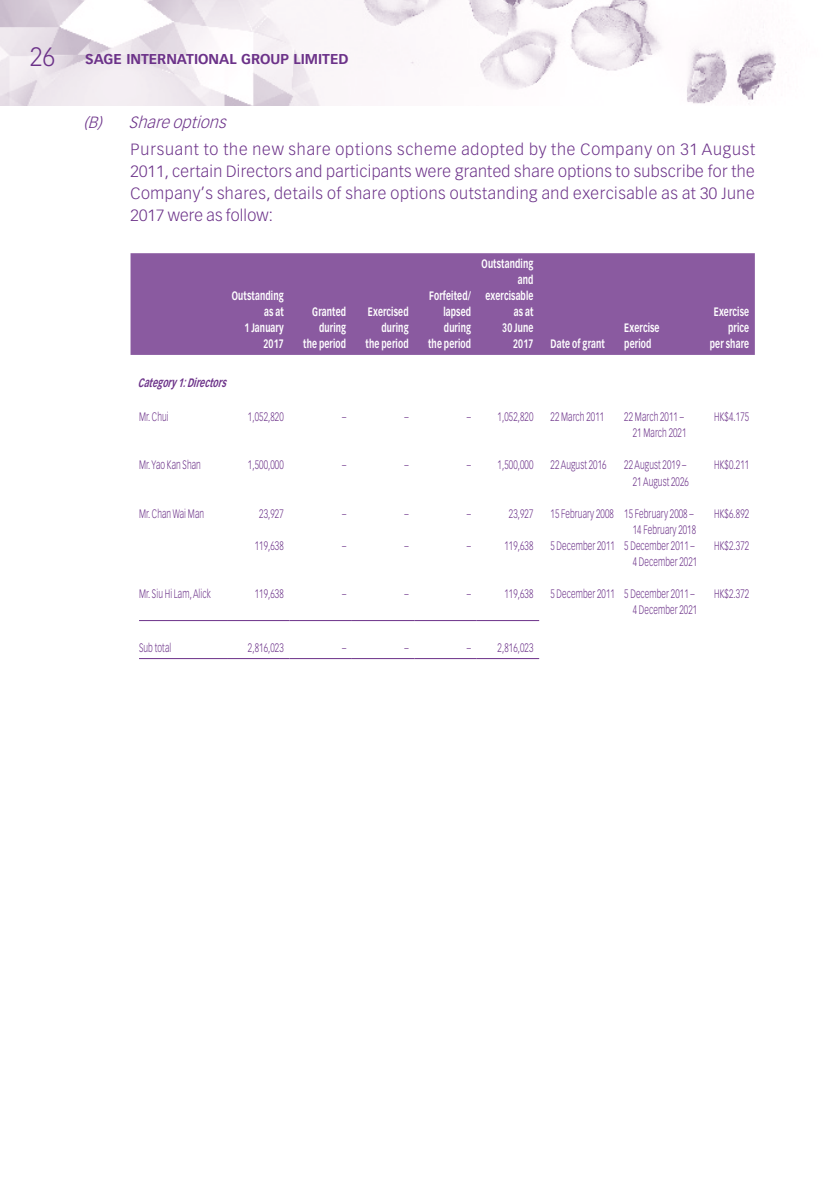
<style>
.page{position:relative;width:840px;height:1191px;background:#fff}
.page>*{position:absolute;margin:0;border:0;box-sizing:border-box;transform-origin:0 0}
.Body_Text{font:300 16px/22px "Vectora LT Std";letter-spacing:.035em;color:#6c3289;text-align:justify}
.Heading_4{font:italic 300 16px "Vectora LT Std";color:#6c3289}
.t1{font:700 14px "Vectora LT Std";color:#6c3289}
.Body_Text-2{font:300 12px/16px "Vectora LT Std";letter-spacing:.015em;color:#6c3289;text-align:right;scale:.7 1}
.Body_Text-3{font:700 12px "Vectora LT Std";letter-spacing:.015em;color:#fff;scale:.7 1}
.Body_Text-4{font:italic 700 12px "Vectora LT Std";color:#6c3289;scale:.7 1}
.s1{font-weight:300;font-size:26px}
</style>
<div class="page">
<img style="left:0;top:0;width:776px;height:106px">
<div style="left:130px;top:253px;width:624px;height:102px;background:#8a5aa0"></div>
<hr style="left:139px;top:620px;width:88px;height:1px;background:#6c3289">
<hr style="left:227px;top:620px;width:62px;height:1px;background:#6c3289">
<hr style="left:289px;top:620px;width:62px;height:1px;background:#6c3289">
<hr style="left:351px;top:620px;width:63px;height:1px;background:#6c3289">
<hr style="left:414px;top:620px;width:62px;height:1px;background:#6c3289">
<hr style="left:476px;top:620px;width:63px;height:1px;background:#6c3289">
<hr style="left:139px;top:658px;width:88px;height:1px;background:#6c3289">
<hr style="left:227px;top:658px;width:62px;height:1px;background:#6c3289">
<hr style="left:289px;top:658px;width:62px;height:1px;background:#6c3289">
<hr style="left:351px;top:658px;width:63px;height:1px;background:#6c3289">
<hr style="left:414px;top:658px;width:62px;height:1px;background:#6c3289">
<hr style="left:476px;top:658px;width:63px;height:1px;background:#6c3289">
<p class="t1" style="left:30px;top:51px;width:319px"><span class="s1">26</span> SAGE INTERNATIONAL GROUP LIMITED</p>
<p class="Heading_4" style="left:83px;top:113px;width:148px">(B) Share options</p>
<p class="Body_Text" style="left:130px;top:139px;width:626px">Pursuant to the new share options scheme adopted by the Company on 31 August 2011, certain Directors and participants were granted share options to subscribe for the Company’s shares, details of share options outstanding and exercisable as at 30 June 2017 were as follow:</p>
<p class="Body_Text-3" style="left:232px;top:288px;width:76px">Outstanding</p>
<p class="Body_Text-3" style="left:264px;top:304px;width:30px">as at</p>
<p class="Body_Text-3" style="left:244px;top:320px;width:58px">1 January</p>
<p class="Body_Text-3" style="left:263px;top:336px;width:30px">2017</p>
<p class="Body_Text-3" style="left:312px;top:304px;width:50px">Granted</p>
<p class="Body_Text-3" style="left:319px;top:320px;width:40px">during</p>
<p class="Body_Text-3" style="left:303px;top:336px;width:63px">the period</p>
<p class="Body_Text-3" style="left:368px;top:304px;width:60px">Exercised</p>
<p class="Body_Text-3" style="left:381px;top:320px;width:40px">during</p>
<p class="Body_Text-3" style="left:365px;top:336px;width:63px">the period</p>
<p class="Body_Text-3" style="left:429px;top:288px;width:61px">Forfeited/</p>
<p class="Body_Text-3" style="left:443px;top:304px;width:41px">lapsed</p>
<p class="Body_Text-3" style="left:443px;top:320px;width:40px">during</p>
<p class="Body_Text-3" style="left:428px;top:336px;width:63px">the period</p>
<p class="Body_Text-3" style="left:481px;top:256px;width:76px">Outstanding</p>
<p class="Body_Text-3" style="left:517px;top:272px;width:24px">and</p>
<p class="Body_Text-3" style="left:485px;top:288px;width:70px">exercisable</p>
<p class="Body_Text-3" style="left:513px;top:304px;width:30px">as at</p>
<p class="Body_Text-3" style="left:502px;top:320px;width:46px">30 June</p>
<p class="Body_Text-3" style="left:513px;top:336px;width:30px">2017</p>
<p class="Body_Text-3" style="left:550px;top:336px;width:79px">Date of grant</p>
<p class="Body_Text-3" style="left:624px;top:320px;width:52px">Exercise</p>
<p class="Body_Text-3" style="left:624px;top:336px;width:40px">period</p>
<p class="Body_Text-3" style="left:713px;top:304px;width:52px">Exercise</p>
<p class="Body_Text-3" style="left:727px;top:320px;width:32px">price</p>
<p class="Body_Text-3" style="left:709px;top:336px;width:58px">per share</p>
<p class="Body_Text-4" style="left:138px;top:376px;width:133px">Category 1: Directors</p>
<p class="Body_Text-2" style="left:139px;top:409px;width:44px">Mr. Chui</p>
<p class="Body_Text-2" style="left:248px;top:409px;width:53px">1,052,820</p>
<p class="Body_Text-2" style="left:342px;top:409px;width:7px">–</p>
<p class="Body_Text-2" style="left:404px;top:409px;width:7px">–</p>
<p class="Body_Text-2" style="left:466px;top:409px;width:7px">–</p>
<p class="Body_Text-2" style="left:497px;top:409px;width:53px">1,052,820</p>
<p class="Body_Text-2" style="left:550px;top:409px;width:78px">22 March 2011</p>
<p class="Body_Text-2" style="left:624px;top:409px;width:90px">22 March 2011 –<br>21 March 2021</p>
<p class="Body_Text-2" style="left:713px;top:409px;width:51px">HK$4.175</p>
<p class="Body_Text-2" style="left:139px;top:457px;width:90px">Mr.Yao Kan Shan</p>
<p class="Body_Text-2" style="left:248px;top:457px;width:53px">1,500,000</p>
<p class="Body_Text-2" style="left:342px;top:457px;width:7px">–</p>
<p class="Body_Text-2" style="left:404px;top:457px;width:7px">–</p>
<p class="Body_Text-2" style="left:466px;top:457px;width:7px">–</p>
<p class="Body_Text-2" style="left:497px;top:457px;width:53px">1,500,000</p>
<p class="Body_Text-2" style="left:550px;top:457px;width:82px">22 August 2016</p>
<p class="Body_Text-2" style="left:624px;top:457px;width:94px">22 August 2019 –<br>21 August 2026</p>
<p class="Body_Text-2" style="left:713px;top:457px;width:51px">HK$0.211</p>
<p class="Body_Text-2" style="left:139px;top:505px;width:94px">Mr. Chan Wai Man</p>
<p class="Body_Text-2" style="left:259px;top:505px;width:37px">23,927</p>
<p class="Body_Text-2" style="left:342px;top:505px;width:7px">–</p>
<p class="Body_Text-2" style="left:404px;top:505px;width:7px">–</p>
<p class="Body_Text-2" style="left:466px;top:505px;width:7px">–</p>
<p class="Body_Text-2" style="left:508px;top:505px;width:37px">23,927</p>
<p class="Body_Text-2" style="left:550px;top:505px;width:92px">15 February 2008</p>
<p class="Body_Text-2" style="left:624px;top:505px;width:104px">15 February 2008 –<br>14 February 2018</p>
<p class="Body_Text-2" style="left:713px;top:505px;width:51px">HK$6.892</p>
<p class="Body_Text-2" style="left:254px;top:537px;width:43px">119,638</p>
<p class="Body_Text-2" style="left:342px;top:537px;width:7px">–</p>
<p class="Body_Text-2" style="left:404px;top:537px;width:7px">–</p>
<p class="Body_Text-2" style="left:466px;top:537px;width:7px">–</p>
<p class="Body_Text-2" style="left:504px;top:537px;width:43px">119,638</p>
<p class="Body_Text-2" style="left:550px;top:537px;width:93px">5 December 2011</p>
<p class="Body_Text-2" style="left:624px;top:537px;width:106px">5 December 2011 –<br>4 December 2021</p>
<p class="Body_Text-2" style="left:713px;top:537px;width:51px">HK$2.372</p>
<p class="Body_Text-2" style="left:139px;top:585px;width:104px">Mr. Siu Hi Lam,Alick</p>
<p class="Body_Text-2" style="left:254px;top:585px;width:43px">119,638</p>
<p class="Body_Text-2" style="left:342px;top:585px;width:7px">–</p>
<p class="Body_Text-2" style="left:404px;top:585px;width:7px">–</p>
<p class="Body_Text-2" style="left:466px;top:585px;width:7px">–</p>
<p class="Body_Text-2" style="left:504px;top:585px;width:43px">119,638</p>
<p class="Body_Text-2" style="left:550px;top:585px;width:93px">5 December 2011</p>
<p class="Body_Text-2" style="left:624px;top:585px;width:106px">5 December 2011 –<br>4 December 2021</p>
<p class="Body_Text-2" style="left:713px;top:585px;width:51px">HK$2.372</p>
<p class="Body_Text-2" style="left:139px;top:639px;width:48px">Sub total</p>
<p class="Body_Text-2" style="left:248px;top:639px;width:53px">2,816,023</p>
<p class="Body_Text-2" style="left:342px;top:639px;width:7px">–</p>
<p class="Body_Text-2" style="left:404px;top:639px;width:7px">–</p>
<p class="Body_Text-2" style="left:466px;top:639px;width:7px">–</p>
<p class="Body_Text-2" style="left:497px;top:639px;width:53px">2,816,023</p>
</div>
